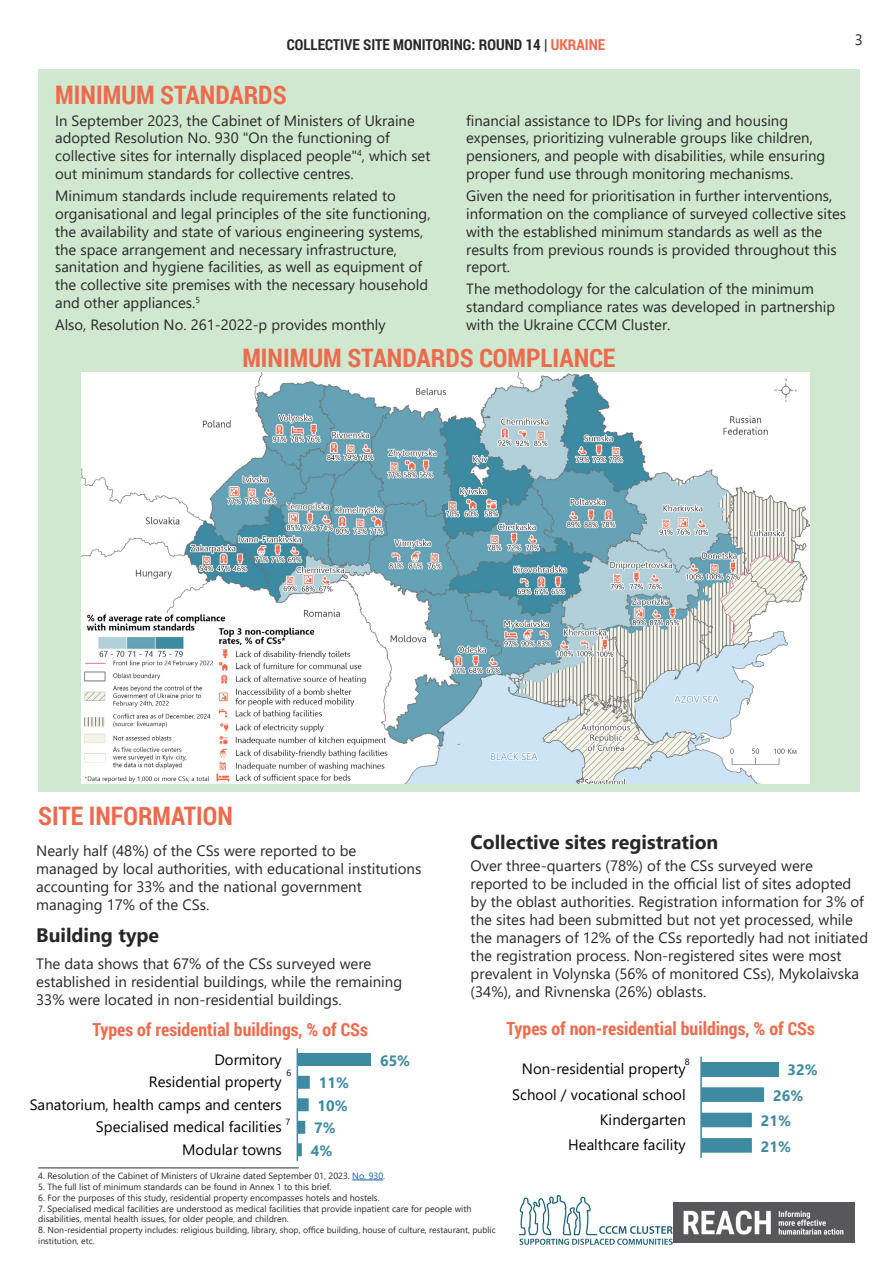
<style>
.page{position:relative;width:893px;height:1263px;background:#fff}
.page>*{position:absolute;margin:0;border:0;box-sizing:border-box;transform-origin:0 0}
.Content_Header{font:700 25.5px "Roboto Condensed";color:#ed6b4d}
.t1{font:700 19.5px "Segoe UI";color:#282828}
.t2{font:700 18px "Roboto Condensed";color:#ed6b4d}
.t3{font:15px/18px "Segoe UI";color:#282828}
.t4{font:15px/22.5px "Segoe UI";color:#000;text-align:right}
.t5{font:700 15px "Roboto Condensed";color:#282828}
.t6{font:700 15px "Segoe UI";letter-spacing:.005em;color:#3d8aa1}
.t7{font:14.85px/17.9px "Segoe UI";color:#282828}
.t8{font:9px/10.8px "Segoe UI";color:#282828}
.t9{font:9px "Segoe UI";color:#000}
.t10{font:8.7px/10.8px "Segoe UI";color:#282828}
.s1{color:#ed6b4d}
.s2{color:#175d9e}
.s3{font-size:9px}
</style>
<div class="page">
<img style="left:672px;top:1202px;width:183px;height:40px">
<img style="left:519px;top:1195px;width:153px;height:50px">
<div style="left:38px;top:69px;width:821px;height:723px;background:#d0e8d0"></div>
<hr style="left:352px;top:1180px;width:31px;height:1px;background:#175d9e">
<hr style="left:38px;top:1167px;width:261px;height:1px;background:#282828">
<img style="left:82px;top:373px;width:727px;height:410px">
<div style="left:297px;top:1053px;width:74px;height:13px;background:#3d8aa1"></div>
<svg style="left:298px;top:1076px;width:12px;height:80px"></svg>
<hr style="left:297px;top:1048px;width:1px;height:113px;background:#3d8aa1">
<div style="left:701px;top:1062px;width:77px;height:14px;background:#3d8aa1"></div>
<svg style="left:702px;top:1087px;width:62px;height:66px"></svg>
<hr style="left:700px;top:1056px;width:2px;height:102px;background:#3d8aa1">
<p class="t5" style="left:287px;top:34px;width:320px">COLLECTIVE SITE MONITORING: ROUND 14 | <span class="s1">UKRAINE</span></p>
<p class="t3" style="left:855px;top:29px;width:10px">3</p>
<p class="Content_Header" style="left:55px;top:77px;width:233px">MINIMUM STANDARDS</p>
<p class="t7" style="left:55px;top:110px;width:377px">In September 2023, the Cabinet of Ministers of Ukraine adopted Resolution No. 930 "On the functioning of collective sites for internally displaced people"<sup>4</sup>, which set out minimum standards for collective centres.</p>
<p class="t7" style="left:55px;top:186px;width:377px">Minimum standards include requirements related to organisational and legal principles of the site functioning, the availability and state of various engineering systems, the space arrangement and necessary infrastructure, sanitation and hygiene facilities, as well as equipment of the collective site premises with the necessary household and other appliances.<sup>5</sup></p>
<p class="t7" style="left:55px;top:315px;width:332px">Also, Resolution No. 261-2022-p provides monthly</p>
<p class="t7" style="left:466px;top:110px;width:361px">financial assistance to IDPs for living and housing expenses, prioritizing vulnerable groups like children, pensioners, and people with disabilities, while ensuring proper fund use through monitoring mechanisms.</p>
<p class="t7" style="left:466px;top:186px;width:381px">Given the need for prioritisation in further interventions, information on the compliance of surveyed collective sites with the established minimum standards as well as the results from previous rounds is provided throughout this report.</p>
<p class="t7" style="left:466px;top:279px;width:371px">The methodology for the calculation of the minimum standard compliance rates was developed in partnership with the Ukraine CCCM Cluster.</p>
<p class="Content_Header" style="left:242px;top:340px;width:375px">MINIMUM STANDARDS COMPLIANCE</p>
<p class="Content_Header" style="left:38px;top:797px;width:196px">SITE INFORMATION</p>
<p class="t3" style="left:36px;top:841px;width:387px">Nearly half (48%) of the CSs were reported to be managed by local authorities, with educational institutions accounting for 33% and the national government managing 17% of the CSs.</p>
<p class="t1" style="left:36px;top:917px;width:124px">Building type</p>
<p class="t3" style="left:36px;top:953px;width:368px">The data shows that 67% of the CSs surveyed were established in residential buildings, while the remaining<br>33% were located in non-residential buildings.</p>
<p class="t2" style="left:92px;top:1016px;width:277px">Types of residential buildings, % of CSs</p>
<p class="t4" style="left:30px;top:1047px;width:254px">Dormitory<br>Residential property<br>Sanatorium, health camps and centers<br>Specialised medical facilities<br>Modular towns</p>
<p class="t9" style="left:287px;top:1064px;width:6px">6</p>
<p class="t9" style="left:285px;top:1113px;width:6px">7</p>
<p class="t6" style="left:319px;top:1069px;width:32px">11%</p>
<p class="t6" style="left:318px;top:1091px;width:32px">10%</p>
<p class="t6" style="left:314px;top:1114px;width:23px">7%</p>
<p class="t6" style="left:311px;top:1136px;width:23px">4%</p>
<p class="t6" style="left:380px;top:1046px;width:32px">65%</p>
<p class="t1" style="left:471px;top:823px;width:249px">Collective sites registration</p>
<p class="t3" style="left:471px;top:855px;width:399px">Over three-quarters (78%) of the CSs surveyed were reported to be included in the official list of sites adopted by the oblast authorities. Registration information for 3% of the sites had been submitted but not yet processed, while the managers of 12% of the CSs reportedly had not initiated the registration process. Non-registered sites were most prevalent in Volynska (56% of monitored CSs), Mykolaivska (34%), and Rivnenska (26%) oblasts.</p>
<p class="t2" style="left:506px;top:1016px;width:310px">Types of non-residential buildings, % of CSs</p>
<p class="t9" style="left:685px;top:1053px;width:6px">8</p>
<p class="t4" style="left:512px;top:1055px;width:175px;line-height:25.3px">Non-residential property<br>School / vocational school<br>Kindergarten<br>Healthcare facility</p>
<p class="t6" style="left:788px;top:1056px;width:32px">32%</p>
<p class="t6" style="left:773px;top:1081px;width:32px">26%</p>
<p class="t6" style="left:761px;top:1107px;width:32px">21%</p>
<p class="t6" style="left:761px;top:1132px;width:32px">21%</p>
<p class="t8" style="left:38px;top:1170px;width:348px">4. Resolution of the Cabinet of Ministers of Ukraine dated September 01, 2023. <span class="s2">No. 930</span>.</p>
<p class="t8" style="left:38px;top:1180px;width:295px">5. The full list of minimum standards can be found in Annex 1 to this brief.</p>
<p class="t8" style="left:38px;top:1191px;width:343px">6. For the purposes of this study, residential property encompasses hotels and hostels.</p>
<p class="t8" style="left:38px;top:1202px;width:435px">7. Specialised medical facilities are understood as medical facilities that provide inpatient care for people with disabilities, mental health issues, for older people, and children.</p>
<p class="t10" style="left:38px;top:1224px;width:459px"><span class="s3">8.</span> Non-residential property includes: religious building, library, shop, office building, house of culture, restaurant, public institution, etc.</p>
</div>
